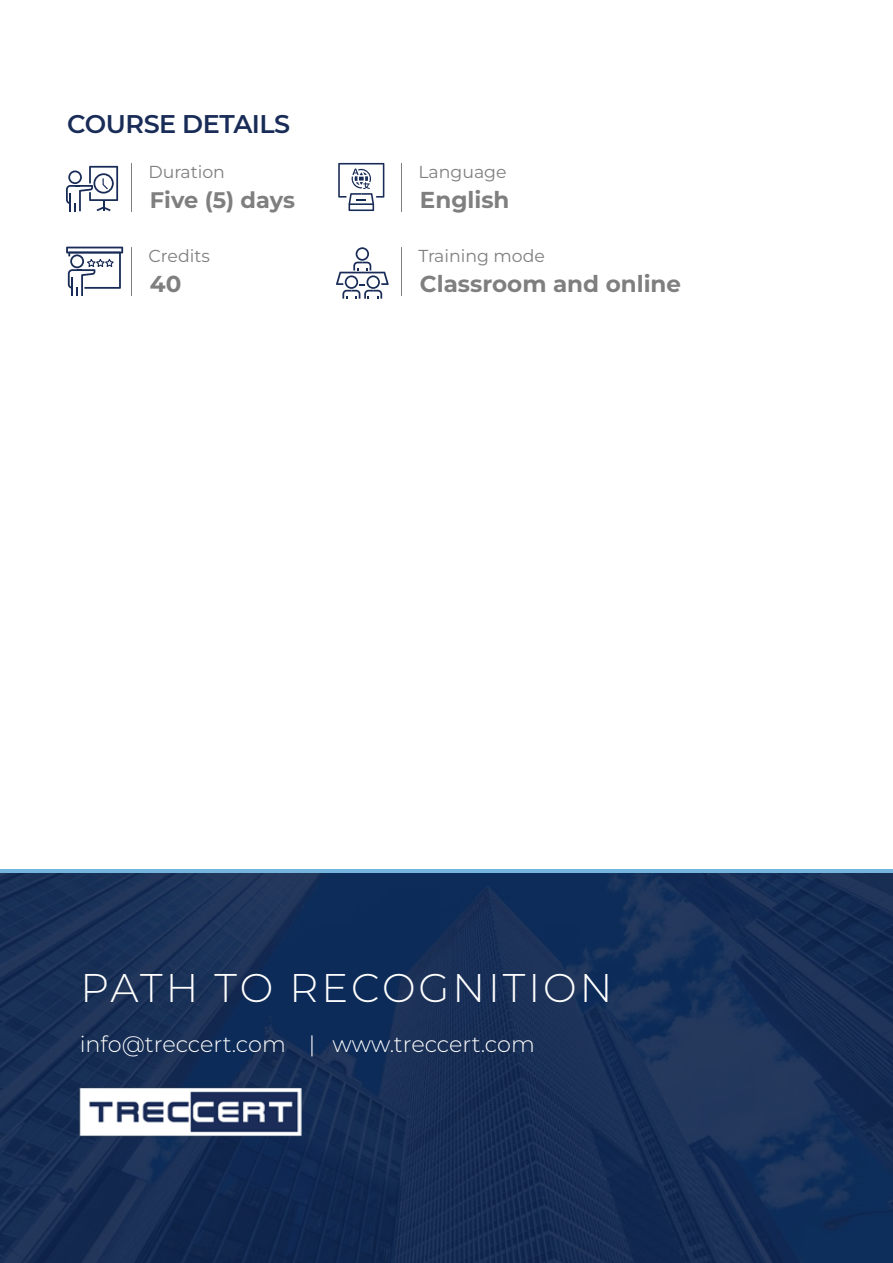
<style>
.page{position:relative;width:893px;height:1263px;background:#fff}
.page>*{position:absolute;margin:0;border:0;box-sizing:border-box;transform-origin:0 0}
.t1{font:300 40.05px "Montserrat";letter-spacing:.075em;color:#fff}
.t2{font:600 25.5px "Montserrat";letter-spacing:-.02em;color:#192c57}
.t3{font:700 23.1px "Montserrat";color:#7f7f7f}
.t4{font:700 22.5px "Montserrat";letter-spacing:-.005em;color:#7f7f7f}
.t5{font:300 22.35px "Montserrat";color:#fff}
.t6{font:17.25px "Montserrat";color:#7f7f7f}
</style>
<div class="page">
<div style="left:0;top:871px;width:893px;height:392px;background:linear-gradient(to right,#172e55,#162f57)"></div>
<hr style="left:0;top:869px;width:893px;height:4px;background:#73b5dd">
<img style="left:75px;top:1064px;width:232px;height:94px">
<hr style="left:131px;top:163px;width:1px;height:49px;background:#7f7f7f">
<hr style="left:401px;top:163px;width:1px;height:49px;background:#7f7f7f">
<hr style="left:131px;top:247px;width:1px;height:49px;background:#7f7f7f">
<hr style="left:401px;top:247px;width:1px;height:49px;background:#7f7f7f">
<svg style="left:66px;top:166px;width:52px;height:45px"></svg>
<svg style="left:336px;top:247px;width:53px;height:52px"></svg>
<svg style="left:66px;top:247px;width:57px;height:49px"></svg>
<svg style="left:338px;top:163px;width:46px;height:48px"></svg>
<h2 class="t2" style="left:67px;top:105px;width:224px">COURSE DETAILS</h2>
<p class="t6" style="left:148px;top:160px;width:78px">Duration</p>
<h3 class="t4" style="left:150px;top:185px;width:147px">Five (5) days</h3>
<p class="t6" style="left:148px;top:244px;width:63px">Credits</p>
<h3 class="t3" style="left:150px;top:269px;width:33px">40</h3>
<p class="t6" style="left:418px;top:160px;width:90px">Language</p>
<h3 class="t3" style="left:420px;top:185px;width:91px">English</h3>
<p class="t6" style="left:418px;top:244px;width:128px">Training mode</p>
<h3 class="t3" style="left:420px;top:269px;width:263px">Classroom and online</h3>
<h1 class="t1" style="left:81px;top:960px;width:533px">PATH TO RECOGNITION</h1>
<p class="t5" style="left:80px;top:1029px;width:457px">info@treccert.com | www.treccert.com</p>
</div>
